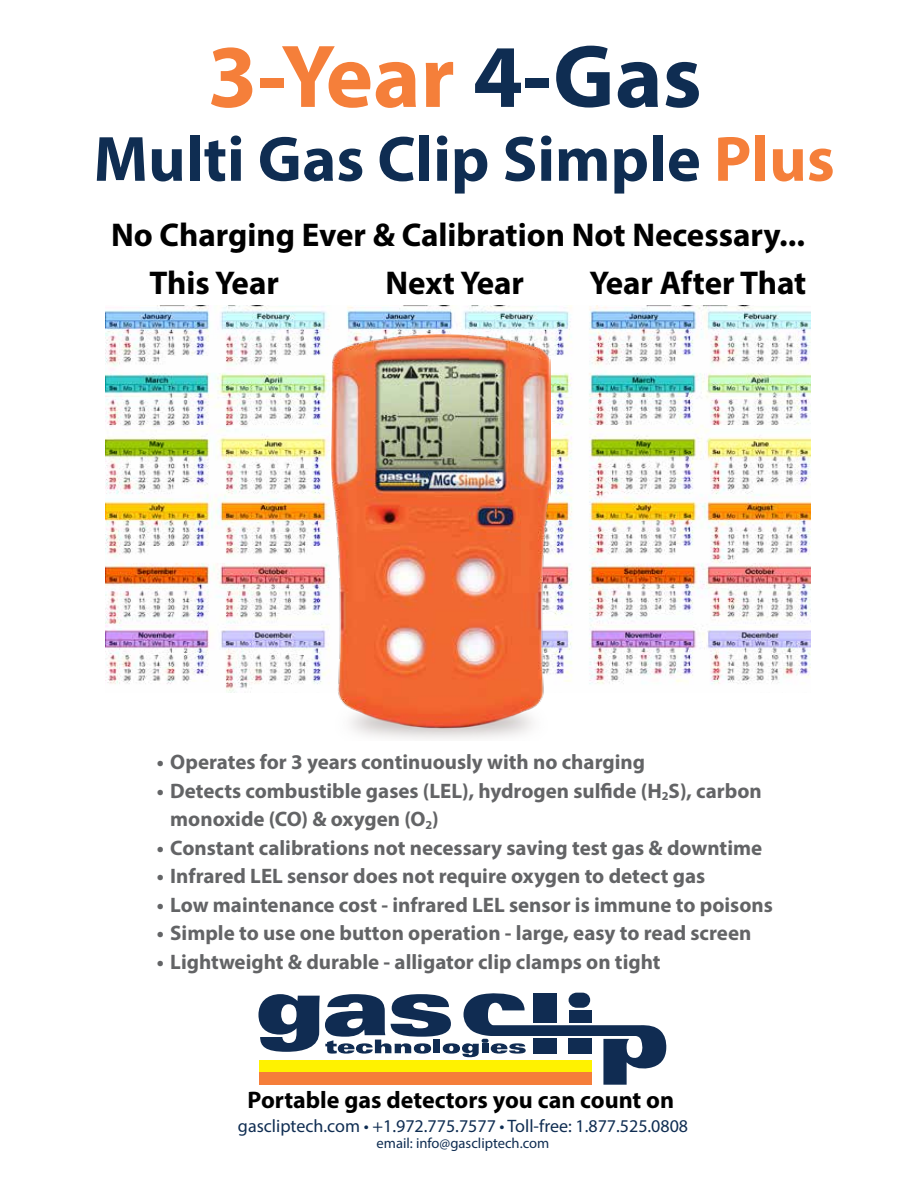
<style>
.page{position:relative;width:918px;height:1188px;background:#fff}
.page>*{position:absolute;margin:0;border:0;box-sizing:border-box;transform-origin:0 0}
.t1{font:700 90px "Myriad Pro";color:#f57f3a}
.t2{font:700 64.5px "Myriad Pro";color:#0f2d52}
.t3{font:700 33px/47.8px "Myriad Pro";color:#000}
.t4{font:700 24px "Myriad Pro";color:#000}
.t5{font:700 21px/28.5px "Myriad Pro";color:#636466}
.t6{font:18px "Myriad Pro";color:#0f2d52}
.t7{font:14.55px "Myriad Pro";color:#0f2d52}
.s1{color:#0f2d52}
.s2{color:#f57f3a}
</style>
<div class="page">
<img style="left:106px;top:306px;width:704px;height:386px">
<svg style="left:258px;top:992px;width:409px;height:93px"></svg>
<img style="left:331px;top:334px;width:220px;height:405px">
<h1 class="t1" style="left:208px;top:18px;width:496px">3-Year <span class="s1">4-Gas</span></h1>
<h2 class="t2" style="left:93px;top:117px;width:743px">Multi Gas Clip Simple <span class="s2">Plus</span></h2>
<h3 class="t3" style="left:150px;top:210px;width:657px;text-indent:-38px">No Charging Ever &amp; Calibration Not Necessary...<br>This Year</h3>
<h3 class="t3" style="left:386px;top:258px;width:140px">Next Year</h3>
<h3 class="t3" style="left:589px;top:258px;width:218px">Year After That</h3>
<p class="t5" style="left:157px;top:747px;width:490px">• Operates for 3 years continuously with no charging</p>
<p class="t5" style="left:170px;top:776px;width:593px;text-indent:-14px">• Detects combustible gases (LEL), hydrogen sulfide (H<sub>2</sub>S), carbon monoxide (CO) &amp; oxygen (O<sub>2</sub>)</p>
<p class="t5" style="left:157px;top:833px;width:607px">• Constant calibrations not necessary saving test gas &amp; downtime</p>
<p class="t5" style="left:157px;top:861px;width:550px">• Infrared LEL sensor does not require oxygen to detect gas</p>
<p class="t5" style="left:157px;top:890px;width:618px">• Low maintenance cost - infrared LEL sensor is immune to poisons</p>
<p class="t5" style="left:157px;top:918px;width:596px">• Simple to use one button operation - large, easy to read screen</p>
<p class="t5" style="left:157px;top:947px;width:505px">• Lightweight &amp; durable - alligator clip clamps on tight</p>
<p class="t4" style="left:248px;top:1085px;width:428px">Portable gas detectors you can count on</p>
<p class="t6" style="left:238px;top:1115px;width:452px">gascliptech.com • +1.972.775.7577 • Toll-free: 1.877.525.0808</p>
<p class="t7" style="left:377px;top:1134px;width:174px">email: info@gascliptech.com</p>
</div>
